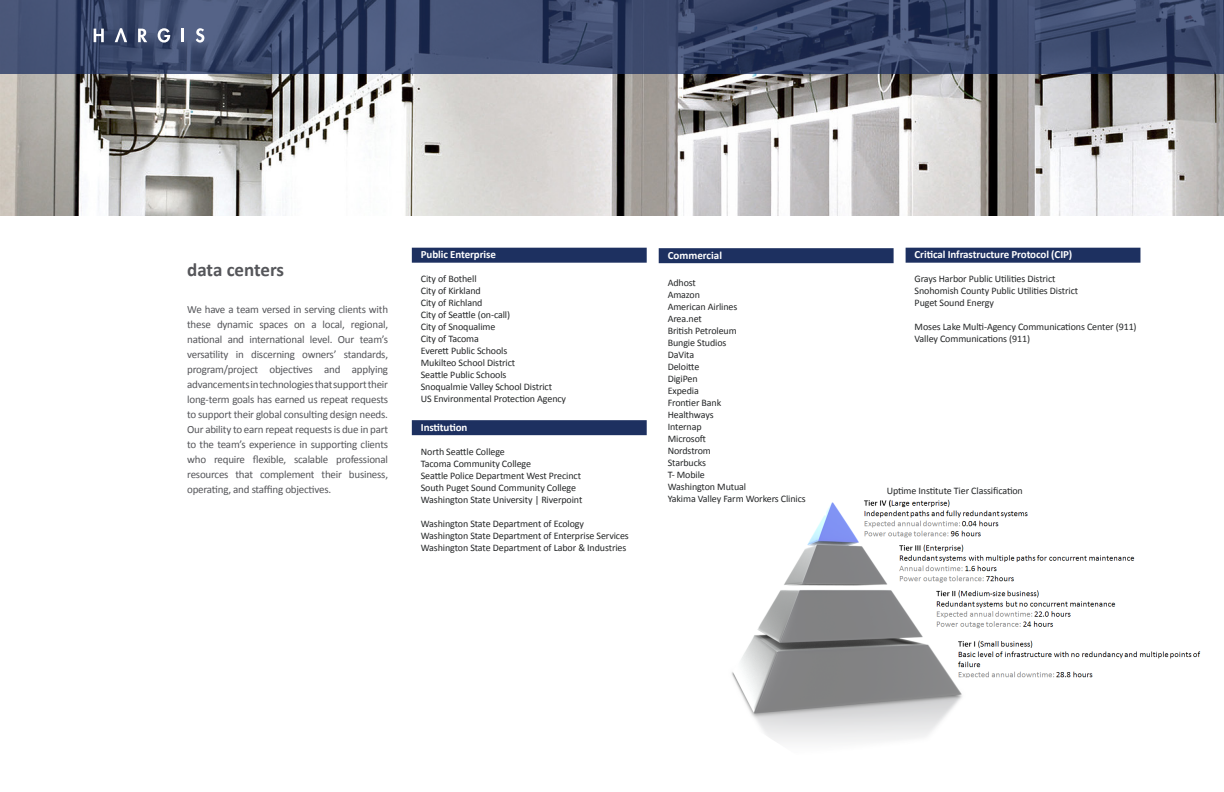
<style>
.page{position:relative;width:1224px;height:792px;background:#fff}
.page>*{position:absolute;margin:0;border:0;box-sizing:border-box;transform-origin:0 0}
.t1{font:700 19px "Calibri";letter-spacing:-.01em;color:#55565a}
.positioning_statemen{font:11px/15px "Calibri";letter-spacing:-.02em;color:#55565a;text-align:justify}
.list_header{font:700 11px "Calibri";letter-spacing:-.01em;color:#fff}
.List_Header{font:700 11px "Calibri";color:#fff}
.List_Body{font:10px "Calibri";letter-spacing:-.01em;color:#242627}
</style>
<div class="page">
<img style="left:0;top:74px;width:1224px;height:142px">
<svg style="left:0;top:0;width:1224px;height:74px"></svg>
<svg style="left:94px;top:29px;width:10px;height:13px"></svg>
<svg style="left:115px;top:28px;width:12px;height:14px"></svg>
<svg style="left:138px;top:29px;width:9px;height:13px"></svg>
<svg style="left:158px;top:28px;width:12px;height:15px"></svg>
<svg style="left:182px;top:29px;width:2px;height:13px"></svg>
<svg style="left:196px;top:28px;width:8px;height:15px"></svg>
<div style="left:412px;top:248px;width:235px;height:15px;background:#1d3060"></div>
<div style="left:412px;top:420px;width:235px;height:15px;background:#1d3060"></div>
<div style="left:659px;top:248px;width:235px;height:15px;background:#1d3060"></div>
<div style="left:906px;top:248px;width:234px;height:15px;background:#1d3060"></div>
<img style="left:731px;top:499px;width:470px;height:243px">
<p class="t1" style="left:187px;top:257px;width:99px">data centers</p>
<p class="positioning_statemen" style="left:187px;top:302px;width:202px">We have a team versed in serving clients with these dynamic spaces on a local, regional, national and international level. Our team’s versatility in discerning owners’ standards, program/project objectives and applying advancements in technologies that support their long-term goals has earned us repeat requests to support their global consulting design needs.<br>Our ability to earn repeat requests is due in part to the team’s experience in supporting clients who require flexible, scalable professional resources that complement their business, operating, and staffing objectives.</p>
<p class="list_header" style="left:421px;top:247px;width:77px">Public Enterprise</p>
<p class="List_Body" style="left:421px;top:273px;width:57px">City of Bothell</p>
<p class="List_Body" style="left:421px;top:285px;width:61px">City of Kirkland</p>
<p class="List_Body" style="left:421px;top:297px;width:63px">City of Richland</p>
<p class="List_Body" style="left:421px;top:309px;width:91px">City of Seattle (on-call)</p>
<p class="List_Body" style="left:421px;top:321px;width:76px">City of Snoqualime</p>
<p class="List_Body" style="left:421px;top:333px;width:60px">City of Tacoma</p>
<p class="List_Body" style="left:421px;top:345px;width:88px">Everett Public Schools</p>
<p class="List_Body" style="left:421px;top:357px;width:96px">Mukilteo School District</p>
<p class="List_Body" style="left:421px;top:369px;width:87px">Seattle Public Schools</p>
<p class="List_Body" style="left:421px;top:381px;width:133px">Snoqualmie Valley School District</p>
<p class="List_Body" style="left:421px;top:393px;width:147px">US Environmental Protection Agency</p>
<p class="list_header" style="left:421px;top:420px;width:48px">Institution</p>
<p class="List_Body" style="left:421px;top:445px;width:86px">North Seattle College</p>
<p class="List_Body" style="left:421px;top:457px;width:112px">Tacoma Community College</p>
<p class="List_Body" style="left:421px;top:469px;width:162px">Seattle Police Department West Precinct</p>
<p class="List_Body" style="left:421px;top:481px;width:157px">South Puget Sound Community College</p>
<p class="List_Body" style="left:421px;top:493px;width:163px">Washington State University | Riverpoint</p>
<p class="List_Body" style="left:421px;top:517px;width:165px">Washington State Department of Ecology</p>
<p class="List_Body" style="left:421px;top:529px;width:210px">Washington State Department of Enterprise Services</p>
<p class="List_Body" style="left:421px;top:541px;width:207px">Washington State Department of Labor &amp; Industries</p>
<p class="List_Header" style="left:668px;top:248px;width:56px">Commercial</p>
<p class="List_Body" style="left:668px;top:276px;width:30px">Adhost</p>
<p class="List_Body" style="left:668px;top:288px;width:34px">Amazon</p>
<p class="List_Body" style="left:668px;top:300px;width:71px">American Airlines</p>
<p class="List_Body" style="left:668px;top:312px;width:36px">Area.net</p>
<p class="List_Body" style="left:668px;top:324px;width:71px">British Petroleum</p>
<p class="List_Body" style="left:668px;top:336px;width:60px">Bungie Studios</p>
<p class="List_Body" style="left:668px;top:348px;width:28px">DaVita</p>
<p class="List_Body" style="left:668px;top:360px;width:33px">Deloitte</p>
<p class="List_Body" style="left:668px;top:372px;width:32px">DigiPen</p>
<p class="List_Body" style="left:668px;top:384px;width:33px">Expedia</p>
<p class="List_Body" style="left:668px;top:396px;width:55px">Frontier Bank</p>
<p class="List_Body" style="left:668px;top:408px;width:47px">Healthways</p>
<p class="List_Body" style="left:668px;top:420px;width:35px">Internap</p>
<p class="List_Body" style="left:668px;top:432px;width:40px">Microsoft</p>
<p class="List_Body" style="left:668px;top:444px;width:45px">Nordstrom</p>
<p class="List_Body" style="left:668px;top:456px;width:40px">Starbucks</p>
<p class="List_Body" style="left:668px;top:468px;width:39px">T- Mobile</p>
<p class="List_Body" style="left:668px;top:480px;width:80px">Washington Mutual</p>
<p class="List_Body" style="left:668px;top:492px;width:140px">Yakima Valley Farm Workers Clinics</p>
<p class="list_header" style="left:915px;top:247px;width:159px">Critical Infrastructure Protocol (CIP)</p>
<p class="List_Body" style="left:915px;top:273px;width:143px">Grays Harbor Public Utilities District</p>
<p class="List_Body" style="left:915px;top:285px;width:165px">Snohomish County Public Utilities District</p>
<p class="List_Body" style="left:915px;top:297px;width:81px">Puget Sound Energy</p>
<p class="List_Body" style="left:915px;top:321px;width:224px">Moses Lake Multi-Agency Communications Center (911)</p>
<p class="List_Body" style="left:915px;top:333px;width:117px">Valley Communications (911)</p>
<p class="List_Body" style="left:887px;top:484px;width:138px">Uptime Institute Tier Classification</p>
</div>
